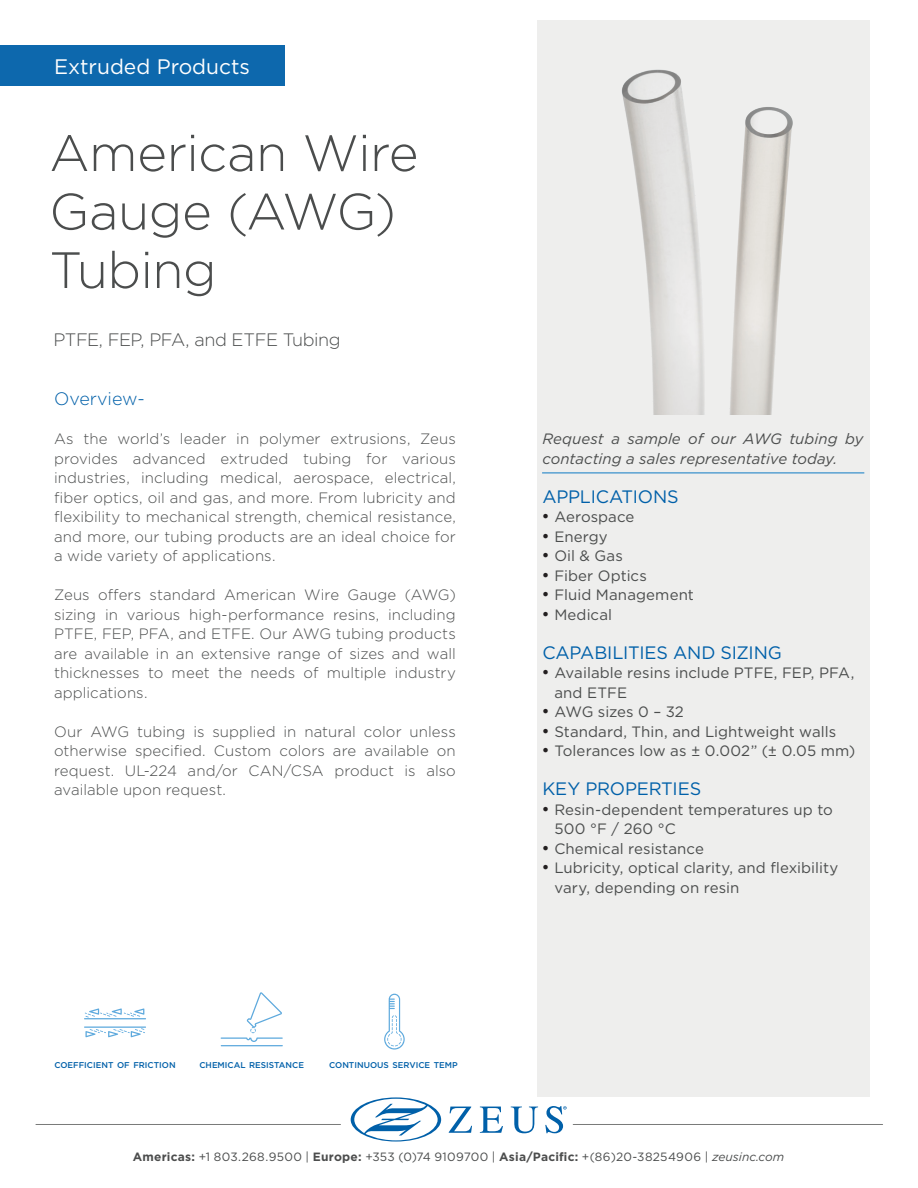
<style>
.page{position:relative;width:918px;height:1188px;background:#fff}
.page>*{position:absolute;margin:0;border:0;box-sizing:border-box;transform-origin:0 0}
.Zeus-H1{font:300 51px/58.5px "Gotham";letter-spacing:-.01em;color:#4b4d4d}
.Zeus-Body-Copy{font:21px "Gotham";color:#fff}
.t1{font:18px "Gotham";letter-spacing:-.01em;color:#0060a9}
.t2{font:300 18px "Gotham";letter-spacing:-.025em;color:#4b4d4d}
.Zeus-Body-Copy-2{font:300 18px "Gotham";color:#0060a9}
.Zeus-Body-Copy-3{font:300 15px/19.5px "Gotham";letter-spacing:.005em;color:#4b4d4d;text-align:justify}
.t3{font:15px/19.5px "Gotham";letter-spacing:.005em;color:#4b4d4d}
.t4{font:italic 15px/19.5px "Gotham";letter-spacing:.005em;color:#4b4d4d}
.t5{font:15px "Gotham";letter-spacing:-.015em;color:#4b4d4d}
.t6{font:12px "Gotham";letter-spacing:.025em;color:#4b4d4d}
.t7{font:500 8.4px "Gotham";color:#0060a9}
.s1{font-family:"Times New Roman";font-size:18px;color:#231f20}
.s2{font-weight:700;color:#4c4d4d}
.s3{font-style:italic}
</style>
<div class="page">
<svg style="left:221px;top:992px;width:62px;height:54px"></svg>
<svg style="left:84px;top:1008px;width:62px;height:29px"></svg>
<svg style="left:384px;top:994px;width:21px;height:56px"></svg>
<div style="left:537px;top:21px;width:332px;height:1076px;background:#eeeeed"></div>
<img style="left:622px;top:69px;width:171px;height:346px">
<div style="left:0;top:46px;width:284px;height:40px;background:#0d68ad"></div>
<hr style="left:542px;top:472px;width:322px;height:2px;background:#59a1d2">
<svg style="left:449px;top:1107px;width:23px;height:26px"></svg>
<svg style="left:480px;top:1107px;width:23px;height:26px"></svg>
<svg style="left:511px;top:1107px;width:27px;height:26px"></svg>
<svg style="left:351px;top:1097px;width:90px;height:45px"></svg>
<svg style="left:545px;top:1106px;width:22px;height:27px"></svg>
<hr style="left:573px;top:1124px;width:310px;height:1px;background:#7a7b7a">
<hr style="left:36px;top:1124px;width:305px;height:1px;background:#7a7b7a">
<p class="Zeus-Body-Copy" style="left:54px;top:53px;width:198px">Extruded Products</p>
<p class="Zeus-H1" style="left:49px;top:122px;width:371px">American Wire<br>Gauge (AWG)<br>Tubing</p>
<p class="t2" style="left:53px;top:329px;width:289px">PTFE, FEP, PFA, and ETFE Tubing</p>
<p class="Zeus-Body-Copy-2" style="left:54px;top:387px;width:92px">Overview-</p>
<p class="Zeus-Body-Copy-3" style="left:54px;top:429px;width:403px">As the world’s leader in polymer extrusions, Zeus provides advanced extruded tubing for various industries, including medical, aerospace, electrical, fiber optics, oil and gas, and more. From lubricity and flexibility to mechanical strength, chemical resistance, and more, our tubing products are an ideal choice for a wide variety of applications.</p>
<p class="Zeus-Body-Copy-3" style="left:54px;top:585px;width:403px">Zeus offers standard American Wire Gauge (AWG) sizing in various high-performance resins, including PTFE, FEP, PFA, and ETFE. Our AWG tubing products are available in an extensive range of sizes and wall thicknesses to meet the needs of multiple industry applications.</p>
<p class="Zeus-Body-Copy-3" style="left:54px;top:721px;width:403px">Our AWG tubing is supplied in natural color unless otherwise specified. Custom colors are available on request. UL-224 and/or CAN/CSA product is also available upon request.</p>
<p class="t7" style="left:54px;top:1060px;width:123px">COEFFICIENT OF FRICTION</p>
<p class="t7" style="left:199px;top:1060px;width:106px">CHEMICAL RESISTANCE</p>
<p class="t7" style="left:329px;top:1060px;width:130px">CONTINUOUS SERVICE TEMP</p>
<p class="t4" style="left:542px;top:429px;width:323px">Request a sample of our AWG tubing by contacting a sales representative today.</p>
<p class="t1" style="left:542px;top:485px;width:138px">APPLICATIONS</p>
<p class="t3" style="left:542px;top:507px;width:94px"><span class="s1">•</span> Aerospace</p>
<p class="t3" style="left:542px;top:526px;width:67px"><span class="s1">•</span> Energy</p>
<p class="t3" style="left:542px;top:546px;width:82px"><span class="s1">•</span> Oil &amp; Gas</p>
<p class="t3" style="left:542px;top:565px;width:106px"><span class="s1">•</span> Fiber Optics</p>
<p class="t3" style="left:542px;top:585px;width:153px"><span class="s1">•</span> Fluid Management</p>
<p class="t3" style="left:542px;top:604px;width:71px"><span class="s1">•</span> Medical</p>
<p class="t1" style="left:542px;top:641px;width:241px">CAPABILITIES AND SIZING</p>
<p class="t3" style="left:554px;top:663px;width:302px;text-indent:-12px"><span class="s1">•</span> Available resins include PTFE, FEP, PFA, and ETFE</p>
<p class="t5" style="left:542px;top:702px;width:143px"><span class="s1">•</span> AWG sizes 0 – 32</p>
<p class="t3" style="left:542px;top:721px;width:295px"><span class="s1">•</span> Standard, Thin, and Lightweight walls</p>
<p class="t3" style="left:542px;top:741px;width:314px"><span class="s1">•</span> Tolerances low as ± 0.002” (± 0.05 mm)</p>
<p class="t1" style="left:542px;top:777px;width:160px">KEY PROPERTIES</p>
<p class="t3" style="left:554px;top:799px;width:280px;text-indent:-12px"><span class="s1">•</span> Resin-dependent temperatures up to<br>500 °F / 260 °C</p>
<p class="t3" style="left:542px;top:838px;width:163px"><span class="s1">•</span> Chemical resistance</p>
<p class="t3" style="left:554px;top:858px;width:285px;text-indent:-12px"><span class="s1">•</span> Lubricity, optical clarity, and flexibility vary, depending on resin</p>
<p class="t6" style="left:133px;top:1149px;width:653px"><span class="s2">Americas:</span> +1 803.268.9500 | <span class="s2">Europe:</span> +353 (0)74 9109700 | <span class="s2">Asia/Pacific:</span> +(86)20-38254906 | <span class="s3">zeusinc.com</span></p>
</div>
